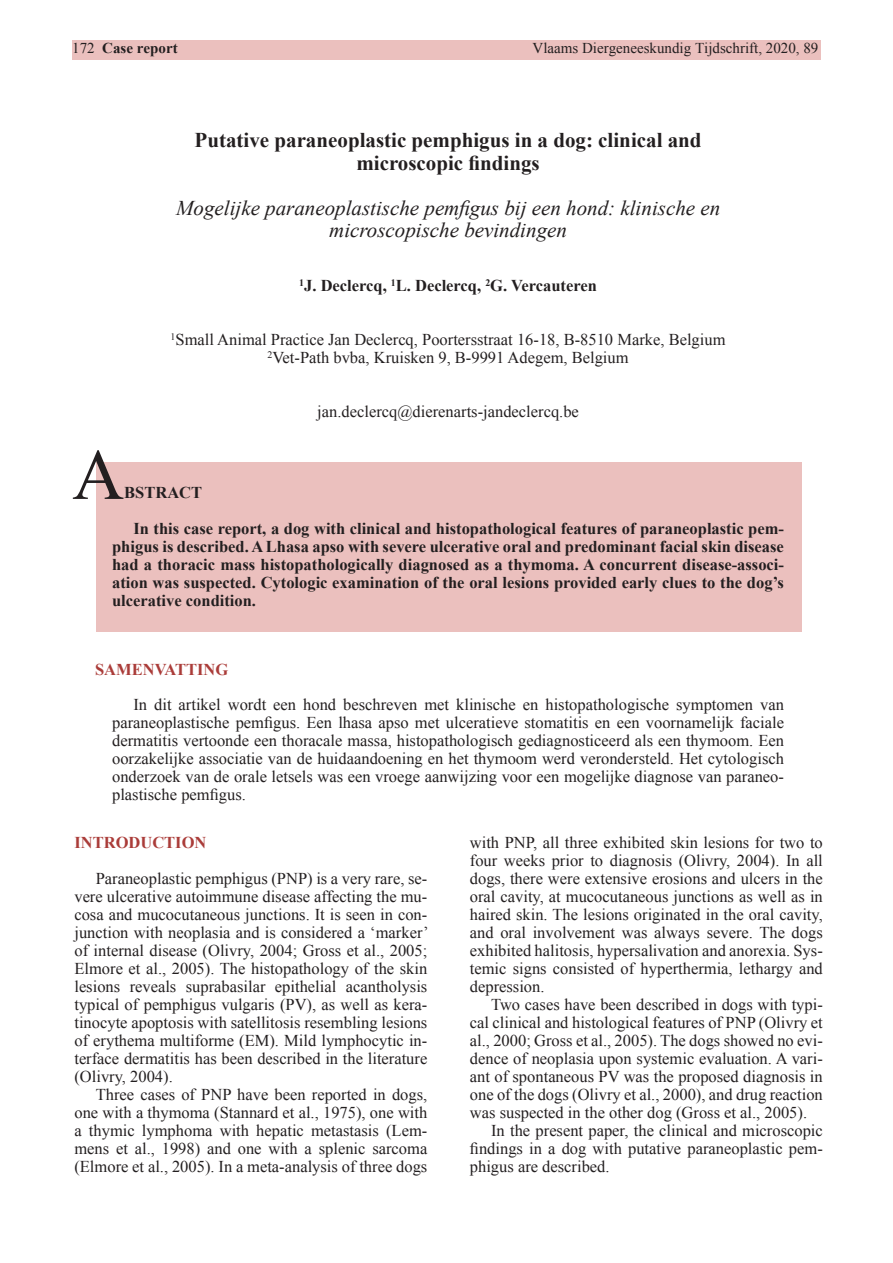
<style>
.page{position:relative;width:893px;height:1263px;background:#fff}
.page>*{position:absolute;margin:0;border:0;box-sizing:border-box;transform-origin:0 0}
.tit{font:72px "Times New Roman";color:#231f20}
.t1{font:italic 21px "Times New Roman";color:#231f20}
.t2{font:700 21px "Times New Roman";color:#231f20}
.t3{font:16.5px/18px "Times New Roman";color:#231f20;text-align:justify}
.abstract{font:700 16.5px/18px "Times New Roman";color:#231f20;text-align:justify}
.t4{font:700 16.5px "Times New Roman";color:#aa3c39}
.Normaal{font:15px "Times New Roman";color:#231f20}
.Normaal-2{font:700 15px "Times New Roman";color:#231f20}
.s1{font-weight:400}
</style>
<div class="page">
<div style="left:96px;top:462px;width:706px;height:169px;background:#ebc0be"></div>
<div style="left:72px;top:40px;width:749px;height:19px;background:#ebc0be"></div>
<p class="Normaal-2" style="left:72px;top:38px;width:107px"><span class="s1">172</span> Case report</p>
<p class="Normaal" style="left:533px;top:38px;width:287px">Vlaams Diergeneeskundig Tijdschrift, 2020, 89</p>
<p class="t2" style="left:195px;top:126px;width:508px">Putative paraneoplastic pemphigus in a dog: clinical and</p>
<p class="t2" style="left:356px;top:148px;width:185px">microscopic findings</p>
<p class="t1" style="left:176px;top:193px;width:546px">Mogelijke paraneoplastische pemfigus bij een hond: klinische en</p>
<p class="t1" style="left:329px;top:216px;width:239px">microscopische bevindingen</p>
<p class="abstract" style="left:299px;top:276px;width:299px"><sup>1</sup>J. Declercq, <sup>1</sup>L. Declercq, <sup>2</sup>G. Vercauteren</p>
<p class="t3" style="left:171px;top:330px;width:556px;text-align:center"><sup>1</sup>Small Animal Practice Jan Declercq, Poortersstraat 16-18, B-8510 Marke, Belgium<br><sup>2</sup>Vet-Path bvba, Kruisken 9, B-9991 Adegem, Belgium</p>
<p class="t3" style="left:317px;top:402px;width:263px">jan.declercq@dierenarts-jandeclercq.be</p>
<p class="tit" style="left:72px;top:426px;width:53px">A</p>
<p class="abstract" style="left:124px;top:483px;width:79px">BSTRACT</p>
<p class="abstract" style="left:112px;top:519px;width:673px;text-indent:21px">In this case report, a dog with clinical and histopathological features of paraneoplastic pem&shy;phigus is described. A Lhasa apso with severe ulcerative oral and predominant facial skin disease had a thoracic mass histopathologically diagnosed as a thymoma. A concurrent disease-associ&shy;ation was suspected. Cytologic examination of the oral lesions provided early clues to the dog’s ulcerative condition.</p>
<p class="t4" style="left:95px;top:658px;width:135px">SAMENVATTING</p>
<p class="t3" style="left:112px;top:695px;width:673px;text-indent:21px">In dit artikel wordt een hond beschreven met klinische en histopathologische symptomen van paraneoplastische pemfigus. Een lhasa apso met ulceratieve stomatitis en een voornamelijk faciale dermatitis vertoonde een thoracale massa, histopathologisch gediagnosticeerd als een thymoom. Een oorzakelijke associatie van de huidaandoening en het thymoom werd verondersteld. Het cytologisch onderzoek van de orale letsels was een vroege aanwijzing voor een mogelijke diagnose van paraneo&shy;plastische pemfigus.</p>
<p class="t4" style="left:74px;top:831px;width:134px">INTRODUCTION</p>
<p class="t3" style="left:74px;top:869px;width:356px;text-indent:21px">Paraneoplastic pemphigus (PNP) is a very rare, se&shy;vere ulcerative autoimmune disease affecting the mu&shy;cosa and mucocutaneous junctions. It is seen in con&shy;junction with neoplasia and is considered a ‘marker’ of internal disease (Olivry, 2004; Gross et al., 2005; Elmore et al., 2005). The histopathology of the skin lesions reveals suprabasilar epithelial acantholysis typical of pemphigus vulgaris (PV), as well as kera&shy;tinocyte apoptosis with satellitosis resembling lesions of erythema multiforme (EM). Mild lymphocytic in&shy;terface dermatitis has been described in the literature (Olivry, 2004).</p>
<p class="t3" style="left:74px;top:1085px;width:354px;text-indent:21px">Three cases of PNP have been reported in dogs, one with a thymoma (Stannard et al., 1975), one with a thymic lymphoma with hepatic metastasis (Lem&shy;mens et al., 1998) and one with a splenic sarcoma (Elmore et al., 2005). In a meta-analysis of three dogs</p>
<p class="t3" style="left:470px;top:833px;width:354px">with PNP, all three exhibited skin lesions for two to four weeks prior to diagnosis (Olivry, 2004). In all dogs, there were extensive erosions and ulcers in the oral cavity, at mucocutaneous junctions as well as in haired skin. The lesions originated in the oral cavity, and oral involvement was always severe. The dogs exhibited halitosis, hypersalivation and anorexia. Sys&shy;temic signs consisted of hyperthermia, lethargy and depression.</p>
<p class="t3" style="left:470px;top:995px;width:354px;text-indent:21px">Two cases have been described in dogs with typi&shy;cal clinical and histological features of PNP (Olivry et al., 2000; Gross et al., 2005). The dogs showed no evi&shy;dence of neoplasia upon systemic evaluation. A vari&shy;ant of spontaneous PV was the proposed diagnosis in one of the dogs (Olivry et al., 2000), and drug reaction was suspected in the other dog (Gross et al., 2005).</p>
<p class="t3" style="left:470px;top:1121px;width:354px;text-indent:21px">In the present paper, the clinical and microscopic findings in a dog with putative paraneoplastic pem&shy;phigus are described.</p>
</div>
